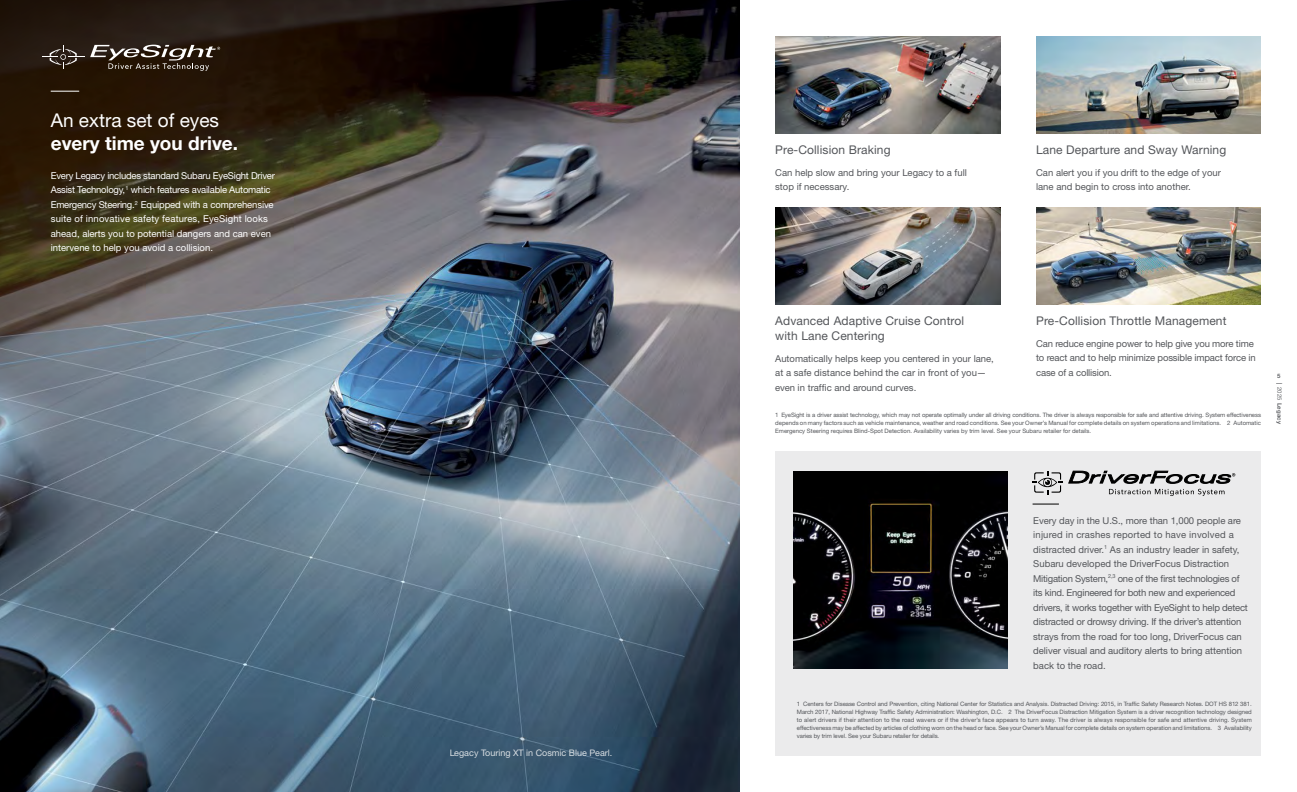
<style>
.page{position:relative;width:1297px;height:792px;background:#fff}
.page>*{position:absolute;margin:0;border:0;box-sizing:border-box;transform-origin:0 0}
.Headline{font:700 19px "Helvetica Neue LT Pro";color:#fff}
.Headline-2{font:19px "Helvetica Neue LT Pro";color:#fff}
.Subhead{font:12px/15px "Helvetica Neue LT Pro";letter-spacing:.01em;color:#54565a}
.Body_Copy{font:9.5px/14.5px "Helvetica Neue LT Pro";letter-spacing:-.005em;color:#54565a}
.Caption_2{font:9.5px/14.5px "Helvetica Neue LT Pro";letter-spacing:-.015em;color:#fff}
.t1{font:9px "Helvetica Neue LT Pro";color:#f6f7f7}
.Disclaimer_Copy{font:6px/8px "Helvetica Neue LT Pro";letter-spacing:-.01em;color:#54565a;text-align:justify}
.t2{font:700 6px "Helvetica Neue LT Pro";letter-spacing:.03em;color:#54565a}
.s1{font-weight:400}
</style>
<div class="page">
<div style="left:775px;top:451px;width:485px;height:305px;background:#ebebec"></div>
<img style="left:0;top:372px;width:739px;height:420px">
<img style="left:793px;top:472px;width:214px;height:197px">
<img style="left:1036px;top:207px;width:224px;height:98px">
<img style="left:775px;top:36px;width:224px;height:97px">
<img style="left:775px;top:207px;width:224px;height:98px">
<img style="left:1036px;top:36px;width:224px;height:97px">
<img style="left:0;top:0;width:739px;height:372px">
<svg style="left:1032px;top:471px;width:202px;height:25px"></svg>
<svg style="left:43px;top:45px;width:177px;height:26px"></svg>
<svg style="left:51px;top:91px;width:28px;height:1px"></svg>
<svg style="left:1032px;top:504px;width:26px;height:1px"></svg>
<p class="Headline-2" style="left:51px;top:108px;width:170px">An extra set of eyes</p>
<p class="Headline" style="left:51px;top:131px;width:189px">every time you drive.</p>
<p class="Caption_2" style="left:51px;top:168px;width:225px">Every Legacy includes standard Subaru EyeSight Driver Assist Technology,<sup>1</sup> which features available Automatic Emergency Steering.<sup>2</sup> Equipped with a comprehensive suite of innovative safety features, EyeSight looks ahead, alerts you to potential dangers and can even intervene to help you avoid a collision.</p>
<h3 class="t1" style="left:449px;top:747px;width:165px">Legacy Touring XT in Cosmic Blue Pearl.</h3>
<p class="Subhead" style="left:775px;top:142px;width:117px">Pre-Collision Braking</p>
<p class="Body_Copy" style="left:775px;top:165px;width:193px">Can help slow and bring your Legacy to a full stop if necessary.</p>
<p class="Subhead" style="left:1035px;top:142px;width:192px">Lane Departure and Sway Warning</p>
<p class="Body_Copy" style="left:1035px;top:165px;width:186px">Can alert you if you drift to the edge of your lane and begin to cross into another.</p>
<p class="Subhead" style="left:775px;top:313px;width:190px">Advanced Adaptive Cruise Control with Lane Centering</p>
<p class="Body_Copy" style="left:775px;top:351px;width:220px">Automatically helps keep you centered in your lane, at a safe distance behind the car in front of you— even in traffic and around curves.</p>
<p class="Subhead" style="left:1035px;top:313px;width:192px">Pre-Collision Throttle Management</p>
<p class="Body_Copy" style="left:1035px;top:336px;width:221px">Can reduce engine power to help give you more time to react and to help minimize possible impact force in case of a collision.</p>
<p class="Disclaimer_Copy" style="left:775px;top:411px;width:487px">1 EyeSight is a driver assist technology, which may not operate optimally under all driving conditions. The driver is always responsible for safe and attentive driving. System effectiveness depends on many factors such as vehicle maintenance, weather and road conditions. See your Owner’s Manual for complete details on system operations and limitations. 2 Automatic Emergency Steering requires Blind-Spot Detection. Availability varies by trim level. See your Subaru retailer for details.</p>
<p class="t2" style="left:1276px;top:372px;width:5px">5</p>
<p class="t2" style="left:1283px;top:383px;width:42px;rotate:90deg">| <span class="s1">2025</span> Legacy</p>
<p class="Body_Copy" style="left:1033px;top:513px;width:216px">Every day in the U.S., more than 1,000 people are injured in crashes reported to have involved a distracted driver.<sup>1</sup> As an industry leader in safety, Subaru developed the DriverFocus Distraction Mitigation System,<sup>2,3</sup> one of the first technologies of its kind. Engineered for both new and experienced drivers, it works together with EyeSight to help detect distracted or drowsy driving. If the driver’s attention strays from the road for too long, DriverFocus can deliver visual and auditory alerts to bring attention back to the road.</p>
<p class="Disclaimer_Copy" style="left:796px;top:700px;width:456px">1 Centers for Disease Control and Prevention, citing National Center for Statistics and Analysis. Distracted Driving: 2015, in Traffic Safety Research Notes. DOT HS 812 381.<br>March 2017, National Highway Traffic Safety Administration: Washington, D.C. 2 The DriverFocus Distraction Mitigation System is a driver recognition technology designed to alert drivers if their attention to the road wavers or if the driver’s face appears to turn away. The driver is always responsible for safe and attentive driving. System effectiveness may be affected by articles of clothing worn on the head or face. See your Owner’s Manual for complete details on system operation and limitations. 3 Availability varies by trim level. See your Subaru retailer for details.</p>
</div>
